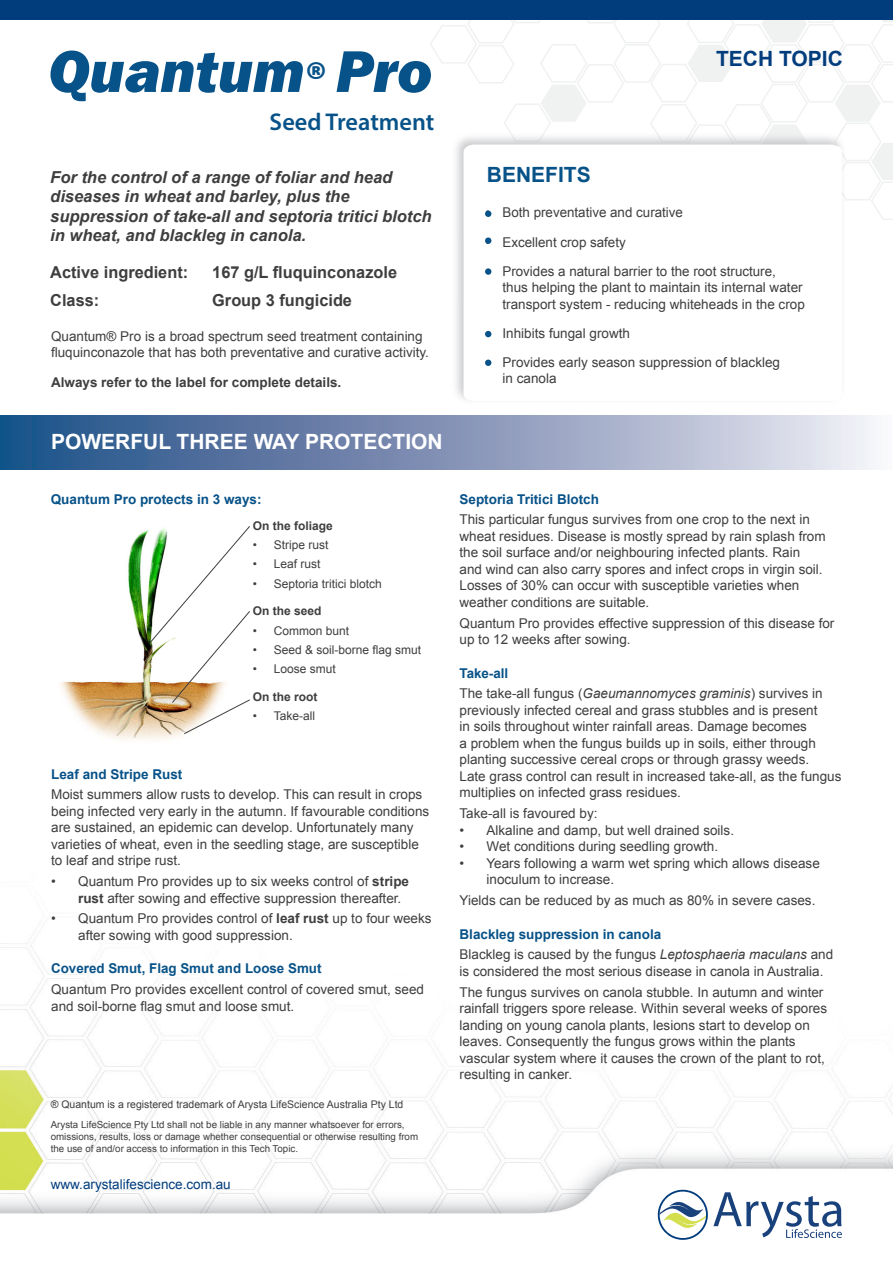
<style>
.page{position:relative;width:893px;height:1263px;background:#fff}
.page>*{position:absolute;margin:0;border:0;box-sizing:border-box;transform-origin:0 0}
.t1{font:italic 800 58.5px "Franklin Gothic IT Cby BT";color:#075288}
.t2{font:600 24.3px "Myriad Pro";color:#075288}
.t3{font:700 21px "Arial";color:#fff}
.t4{font:700 21px "Arial";color:#013d7d}
.t5{font:700 21px "Arial";color:#075288}
.t6{font:italic 700 16.5px/19.5px "Arial";color:#3e3e3f}
.felsorolas{font:700 16.5px "Arial";color:#3e3e3f}
.para{font:13.5px/16.5px "Arial";color:#3e3e3f}
.para-2{font:700 13.5px "Arial";color:#075288}
.para-3{font:700 13.5px "Arial";color:#3e3e3f}
.t7{font:13.5px "Arial";color:#013d7d}
.t8{font:12px "Arial";color:#3e3e3f}
.para-4{font:700 12px "Arial";color:#3e3e3f}
.t9{font:10.5px "Arial";color:#3e3e3f}
.t10{font:9.75px/12px "Arial";color:#3e3e3f}
.s1{font-family:"Calibri";font-weight:700;font-style:normal;font-size:43.5px}
.s2{font-weight:700}
.s3{font-style:italic}
</style>
<div class="page">
<div style="left:0;top:415px;width:893px;height:54px;background:linear-gradient(to right,#194782,#f2ebf3)"></div>
<img style="left:0;top:926px;width:893px;height:292px">
<svg style="left:658px;top:1190px;width:184px;height:50px"></svg>
<div style="left:451px;top:132px;width:395px;height:273px;background:#bcbdc0;opacity:.75"></div>
<svg style="left:463px;top:220px;width:379px;height:181px"></svg>
<svg style="left:430px;top:19px;width:463px;height:201px"></svg>
<div style="left:485px;top:237px;width:6px;height:7px;background:#075288;border-radius:50%"></div>
<div style="left:485px;top:268px;width:6px;height:7px;background:#075288;border-radius:50%"></div>
<svg style="left:485px;top:331px;width:6px;height:6px"></svg>
<svg style="left:485px;top:360px;width:6px;height:6px"></svg>
<div style="left:0;top:0;width:893px;height:19px;background:#013d7d"></div>
<img style="left:60px;top:530px;width:125px;height:210px">
<svg style="left:149px;top:526px;width:101px;height:208px"></svg>
<p class="t1" style="left:49px;top:36px;width:386px">Quantum<span class="s1">®</span> Pro</p>
<p class="t2" style="left:270px;top:107px;width:166px">Seed Treatment</p>
<p class="t4" style="left:716px;top:45px;width:128px">TECH TOPIC</p>
<p class="t6" style="left:50px;top:168px;width:343px">For the control of a range of foliar and head</p>
<p class="t5" style="left:487px;top:161px;width:105px">BENEFITS</p>
<p class="t6" style="left:50px;top:187px;width:383px">diseases in wheat and barley, plus the suppression of take-all and septoria tritici blotch in wheat, and blackleg in canola.</p>
<p class="felsorolas" style="left:50px;top:261px;width:139px">Active ingredient:</p>
<p class="felsorolas" style="left:212px;top:261px;width:186px">167 g/L fluquinconazole</p>
<p class="felsorolas" style="left:50px;top:289px;width:51px">Class:</p>
<p class="felsorolas" style="left:212px;top:289px;width:141px">Group 3 fungicide</p>
<p class="para" style="left:51px;top:328px;width:379px">Quantum® Pro is a broad spectrum seed treatment containing fluquinconazole that has both preventative and curative activity.</p>
<p class="para-3" style="left:51px;top:373px;width:292px">Always refer to the label for complete details.</p>
<p class="para" style="left:485px;top:204px;width:199px">• Both preventative and curative</p>
<p class="para" style="left:485px;top:234px;width:142px">• Excellent crop safety</p>
<p class="para" style="left:502px;top:263px;width:304px;text-indent:-17px">• Provides a natural barrier to the root structure,<br>thus helping the plant to maintain its internal water transport system - reducing whiteheads in the crop</p>
<p class="para" style="left:485px;top:325px;width:146px">• Inhibits fungal growth</p>
<p class="para" style="left:502px;top:354px;width:279px;text-indent:-17px">• Provides early season suppression of blackleg in canola</p>
<p class="t3" style="left:51px;top:428px;width:393px">POWERFUL THREE WAY PROTECTION</p>
<p class="para-2" style="left:51px;top:490px;width:212px">Quantum Pro protects in 3 ways:</p>
<p class="para-4" style="left:253px;top:518px;width:82px">On the foliage</p>
<p class="t8" style="left:253px;top:537px;width:77px">• Stripe rust</p>
<p class="t8" style="left:253px;top:556px;width:69px">• Leaf rust</p>
<p class="t8" style="left:253px;top:576px;width:131px">• Septoria tritici blotch</p>
<p class="para-4" style="left:253px;top:603px;width:70px">On the seed</p>
<p class="t8" style="left:253px;top:623px;width:98px">• Common bunt</p>
<p class="t8" style="left:253px;top:642px;width:170px">• Seed &amp; soil-borne flag smut</p>
<p class="t8" style="left:253px;top:661px;width:85px">• Loose smut</p>
<p class="para-4" style="left:253px;top:689px;width:66px">On the root</p>
<p class="t8" style="left:253px;top:708px;width:64px">• Take-all</p>
<p class="para-2" style="left:51px;top:765px;width:133px">Leaf and Stripe Rust</p>
<p class="para" style="left:51px;top:786px;width:380px">Moist summers allow rusts to develop. This can result in crops being infected very early in the autumn. If favourable conditions are sustained, an epidemic can develop. Unfortunately many varieties of wheat, even in the seedling stage, are susceptible to leaf and stripe rust.</p>
<p class="para" style="left:78px;top:873px;width:332px;text-indent:-27px">• Quantum Pro provides up to six weeks control of <span class="s2">stripe rust</span> after sowing and effective suppression thereafter.</p>
<p class="para" style="left:78px;top:910px;width:355px;text-indent:-27px">• Quantum Pro provides control of <span class="s2">leaf rust</span> up to four weeks after sowing with good suppression.</p>
<p class="para-2" style="left:51px;top:960px;width:272px">Covered Smut, Flag Smut and Loose Smut</p>
<p class="para" style="left:51px;top:981px;width:374px">Quantum Pro provides excellent control of covered smut, seed and soil-borne flag smut and loose smut.</p>
<p class="t9" style="left:51px;top:1097px;width:354px">® Quantum is a registered trademark of Arysta LifeScience Australia Pty Ltd</p>
<p class="t10" style="left:51px;top:1119px;width:369px">Arysta LifeScience Pty Ltd shall not be liable in any manner whatsoever for errors, omissions, results, loss or damage whether consequential or otherwise resulting from the use of and/or access to information in this Tech Topic.</p>
<p class="t7" style="left:51px;top:1176px;width:182px">www.arystalifescience.com.au</p>
<p class="para-2" style="left:459px;top:490px;width:141px">Septoria Tritici Blotch</p>
<p class="para" style="left:459px;top:512px;width:368px">This particular fungus survives from one crop to the next in wheat residues. Disease is mostly spread by rain splash from the soil surface and/or neighbouring infected plants. Rain and wind can also carry spores and infect crops in virgin soil.<br>Losses of 30% can occur with susceptible varieties when weather conditions are suitable.</p>
<p class="para" style="left:459px;top:615px;width:376px">Quantum Pro provides effective suppression of this disease for up to 12 weeks after sowing.</p>
<p class="para-2" style="left:459px;top:664px;width:50px">Take-all</p>
<p class="para" style="left:459px;top:686px;width:383px">The take-all fungus (<span class="s3">Gaeumannomyces graminis</span>) survives in previously infected cereal and grass stubbles and is present<br>in soils throughout winter rainfall areas. Damage becomes<br>a problem when the fungus builds up in soils, either through planting successive cereal crops or through grassy weeds.<br>Late grass control can result in increased take-all, as the fungus multiplies on infected grass residues.</p>
<p class="para" style="left:459px;top:805px;width:140px">Take-all is favoured by:</p>
<p class="para" style="left:459px;top:822px;width:276px">• Alkaline and damp, but well drained soils.</p>
<p class="para" style="left:459px;top:838px;width:260px">• Wet conditions during seedling growth.</p>
<p class="para" style="left:486px;top:855px;width:335px;text-indent:-27px">• Years following a warm wet spring which allows disease inoculum to increase.</p>
<p class="para" style="left:459px;top:892px;width:357px">Yields can be reduced by as much as 80% in severe cases.</p>
<p class="para-2" style="left:459px;top:925px;width:203px">Blackleg suppression in canola</p>
<p class="para" style="left:459px;top:946px;width:375px">Blackleg is caused by the fungus <span class="s3">Leptosphaeria maculans</span> and is considered the most serious disease in canola in Australia.</p>
<p class="para" style="left:459px;top:984px;width:369px">The fungus survives on canola stubble. In autumn and winter rainfall triggers spore release. Within several weeks of spores landing on young canola plants, lesions start to develop on leaves. Consequently the fungus grows within the plants vascular system where it causes the crown of the plant to rot, resulting in canker.</p>
</div>
